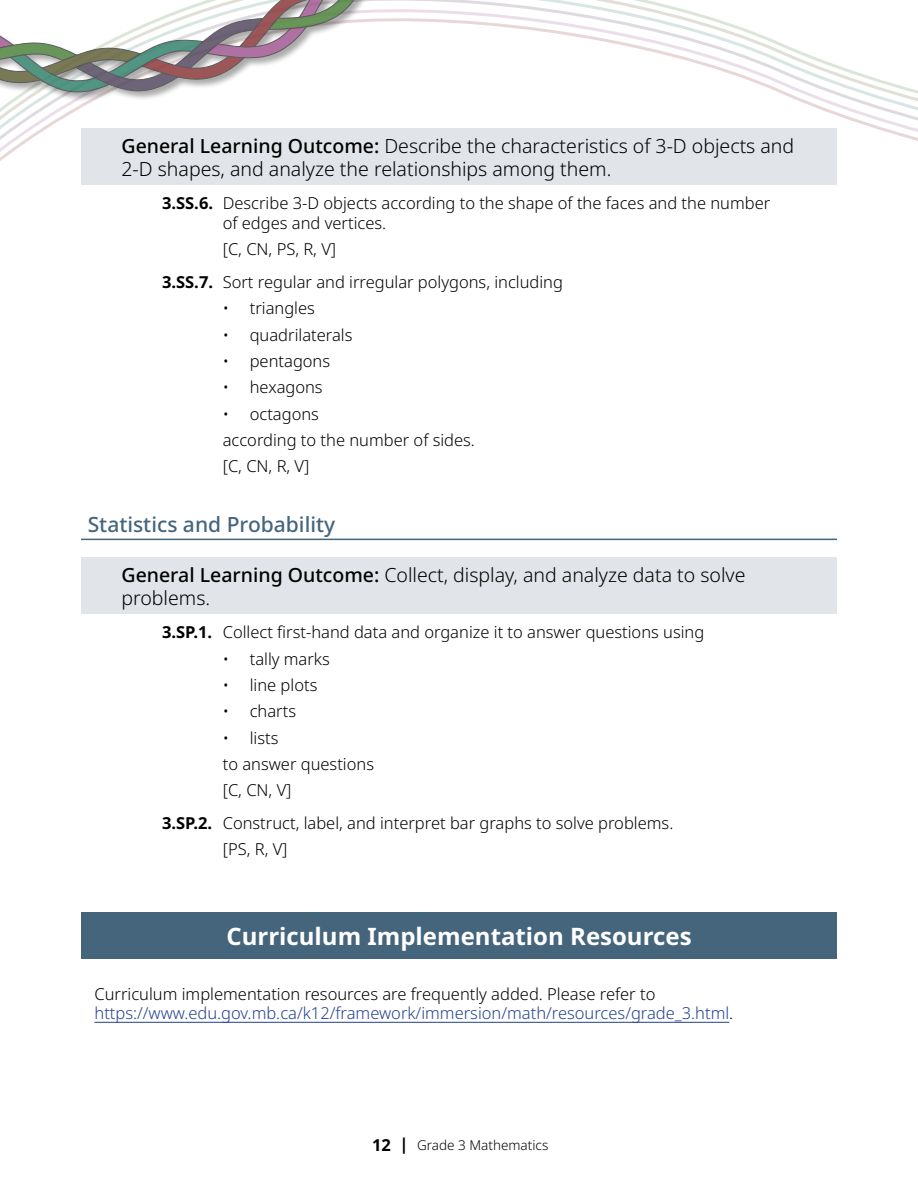
<style>
.page{position:relative;width:918px;height:1188px;background:#fff}
.page>*{position:absolute;margin:0;border:0;box-sizing:border-box;transform-origin:0 0}
.H2_White{font:700 24px "Noto Sans";color:#fff}
.Header_Outcomes{font:500 21px "Noto Sans";color:#45657d}
.GLO{font:300 19.5px/23.4px "Noto Sans";color:#000}
.Learning_Outcome{font:300 16.5px/19.8px "Noto Sans";color:#000}
.Paragraph{font:300 16.5px/19.8px "Noto Sans";color:#25408f}
.Bullet_Outcome_no_bullet{font:300 16.5px "Noto Sans";color:#000}
.Learning_Outcome_End{font:300 16.5px "Noto Sans";color:#000}
.t1{font:300 13.5px "Noto Sans";color:#000}
.s1{font-weight:500}
.s2{font-weight:700}
.s3{color:#000}
.s4{font-weight:700;font-size:16.5px}
</style>
<div class="page">
<svg style="left:0;top:0;width:918px;height:161px"></svg>
<div style="left:0;top:0;width:515px;height:102px;background:#000;opacity:.4"></div>
<svg style="left:0;top:0;width:407px;height:96px"></svg>
<div style="left:81px;top:129px;width:756px;height:56px;background:#e1e4e8"></div>
<hr style="left:81px;top:539px;width:756px;height:1px;background:#45657d">
<div style="left:81px;top:558px;width:756px;height:56px;background:#e1e4e8"></div>
<div style="left:81px;top:912px;width:756px;height:46px;background:#45657d"></div>
<hr style="left:94px;top:1022px;width:635px;height:1px;background:#25408f">
<h4 class="GLO" style="left:122px;top:134px;width:674px"><span class="s1">General Learning Outcome:</span> Describe the characteristics of 3-D objects and<br>2-D shapes, and analyze the relationships among them.</h4>
<p class="Learning_Outcome" style="left:223px;top:194px;width:549px;text-indent:-61px"><span class="s2">3.SS.6.</span> Describe 3-D objects according to the shape of the faces and the number of edges and vertices.</p>
<p class="Learning_Outcome_End" style="left:223px;top:238px;width:115px">[C, CN, PS, R, V]</p>
<p class="Learning_Outcome" style="left:162px;top:273px;width:402px"><span class="s2">3.SS.7.</span> Sort regular and irregular polygons, including</p>
<p class="Learning_Outcome" style="left:223px;top:299px;width:94px">• triangles</p>
<p class="Learning_Outcome" style="left:223px;top:325px;width:131px">• quadrilaterals</p>
<p class="Learning_Outcome" style="left:223px;top:352px;width:109px">• pentagons</p>
<p class="Learning_Outcome" style="left:223px;top:378px;width:101px">• hexagons</p>
<p class="Learning_Outcome" style="left:223px;top:404px;width:98px">• octagons</p>
<p class="Bullet_Outcome_no_bullet" style="left:223px;top:428px;width:254px">according to the number of sides.</p>
<p class="Learning_Outcome_End" style="left:223px;top:455px;width:88px">[C, CN, R, V]</p>
<h3 class="Header_Outcomes" style="left:88px;top:509px;width:249px">Statistics and Probability</h3>
<h4 class="GLO" style="left:122px;top:563px;width:626px"><span class="s1">General Learning Outcome:</span> Collect, display, and analyze data to solve problems.</h4>
<p class="Learning_Outcome" style="left:162px;top:623px;width:544px"><span class="s2">3.SP.1.</span> Collect first-hand data and organize it to answer questions using</p>
<p class="Learning_Outcome" style="left:223px;top:649px;width:109px">• tally marks</p>
<p class="Learning_Outcome" style="left:223px;top:676px;width:96px">• line plots</p>
<p class="Learning_Outcome" style="left:223px;top:702px;width:75px">• charts</p>
<p class="Learning_Outcome" style="left:223px;top:728px;width:57px">• lists</p>
<p class="Bullet_Outcome_no_bullet" style="left:223px;top:752px;width:153px">to answer questions</p>
<p class="Learning_Outcome_End" style="left:223px;top:779px;width:70px">[C, CN, V]</p>
<p class="Learning_Outcome" style="left:162px;top:813px;width:513px"><span class="s2">3.SP.2.</span> Construct, label, and interpret bar graphs to solve problems.</p>
<p class="Learning_Outcome_End" style="left:223px;top:838px;width:66px">[PS, R, V]</p>
<h2 class="H2_White" style="left:226px;top:919px;width:467px">Curriculum Implementation Resources</h2>
<p class="Paragraph" style="left:94px;top:984px;width:640px"><span class="s3">Curriculum implementation resources are frequently added. Please refer to </span>https://www.edu.gov.mb.ca/k12/framework/immersion/math/resources/grade_3.html<span class="s3">.</span></p>
<p class="t1" style="left:372px;top:1135px;width:178px"><span class="s4">12 |</span> Grade 3 Mathematics</p>
</div>
